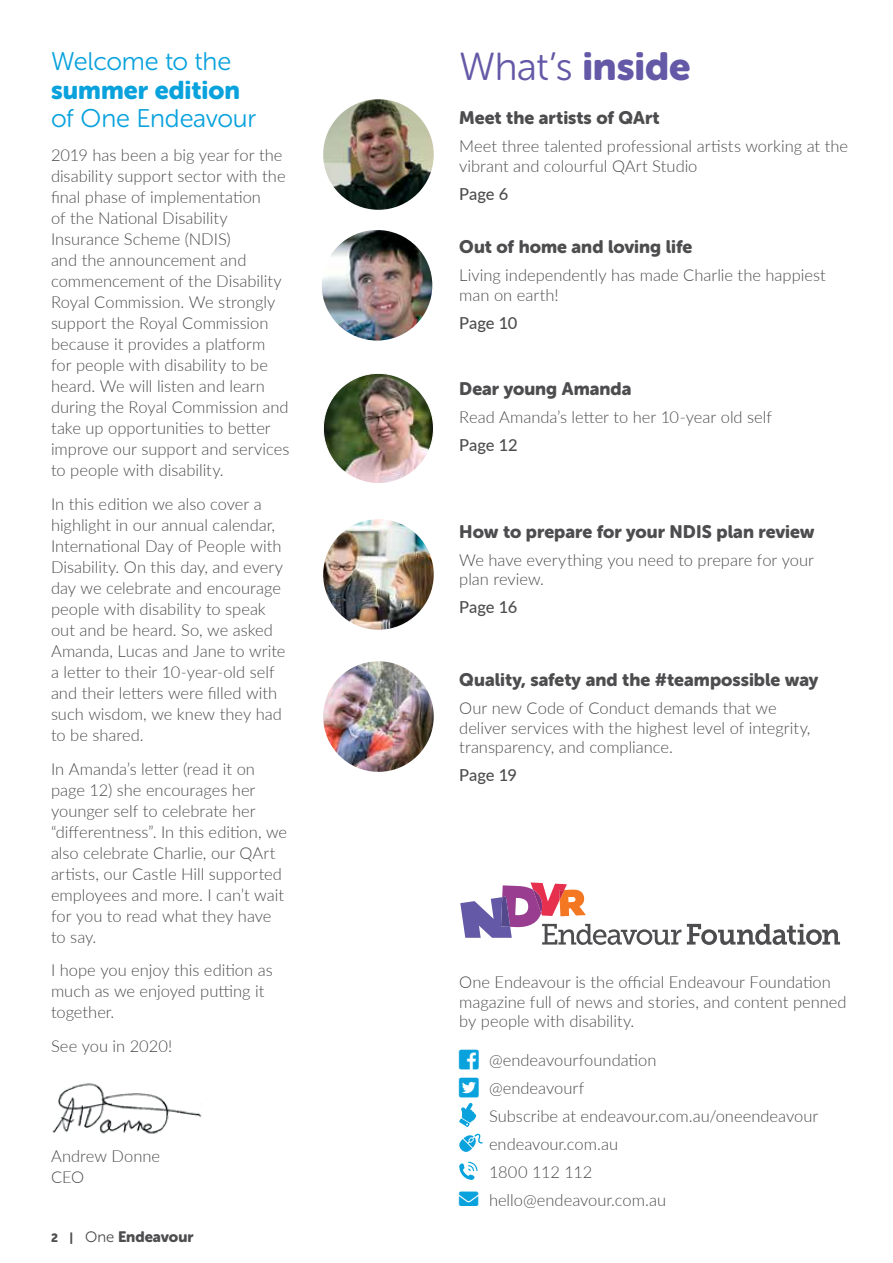
<style>
.page{position:relative;width:893px;height:1263px;background:#fff}
.page>*{position:absolute;margin:0;border:0;box-sizing:border-box;transform-origin:0 0}
.t1{font:39px "Museo Sans Rounded 300";color:#6459a7}
.t2{font:25.5px "Museo Sans Rounded 300";letter-spacing:-.01em;color:#09a2dd}
.t3{font:25.5px "Museo Sans Rounded 900";color:#09a2dd}
.t4{font:18px "Museo Sans Rounded 900";color:#4d4d4f}
.t5{font:300 16.5px/21px "Lato";color:#4d4d4f}
.t6{font:500 16.5px "Lato";color:#4d4d4f}
.t7{font:15px "Museo Sans Rounded 900";color:#4d4d4f}
.s1{font-size:12px}
.s2{font-family:"Museo Sans Rounded 300"}
.s3{font-family:"Museo Sans Rounded 900"}
.s4{color:#09a2dd}
</style>
<div class="page">
<img style="left:322px;top:230px;width:110px;height:111px;border-radius:55px">
<svg style="left:459px;top:1103px;width:17px;height:24px"></svg>
<svg style="left:459px;top:1133px;width:24px;height:19px"></svg>
<svg style="left:459px;top:1162px;width:18px;height:18px"></svg>
<svg style="left:687px;top:924px;width:153px;height:21px"></svg>
<svg style="left:460px;top:882px;width:221px;height:63px"></svg>
<img style="left:52px;top:1083px;width:150px;height:51px">
<img style="left:323px;top:373px;width:110px;height:110px;border-radius:55px">
<img style="left:323px;top:661px;width:111px;height:111px;border-radius:55px">
<img style="left:323px;top:99px;width:111px;height:111px;border-radius:55px">
<img style="left:323px;top:519px;width:111px;height:111px;border-radius:55px">
<h2 class="t2" style="left:51px;top:48px;width:182px">Welcome to the</h2>
<h2 class="t3" style="left:51px;top:75px;width:190px">summer edition</h2>
<h2 class="t2" style="left:51px;top:105px;width:207px">of One Endeavour</h2>
<p class="t5" style="left:51px;top:144px;width:240px">2019 has been a big year for the disability support sector with the final phase of implementation<br>of the National Disability<br>Insurance Scheme (NDIS)<br>and the announcement and commencement of the Disability<br>Royal Commission. We strongly support the Royal Commission because it provides a platform for people with disability to be heard. We will listen and learn during the Royal Commission and take up opportunities to better improve our support and services to people with disability.</p>
<p class="t5" style="left:51px;top:493px;width:236px">In this edition we also cover a highlight in our annual calendar,<br>International Day of People with<br>Disability. On this day, and every day we celebrate and encourage people with disability to speak out and be heard. So, we asked<br>Amanda, Lucas and Jane to write a letter to their 10-year-old self and their letters were filled with such wisdom, we knew they had to be shared.</p>
<p class="t5" style="left:51px;top:758px;width:238px">In Amanda’s letter (read it on page 12) she encourages her younger self to celebrate her “differentness”. In this edition, we also celebrate Charlie, our QArt artists, our Castle Hill supported employees and more. I can’t wait for you to read what they have to say.</p>
<p class="t5" style="left:51px;top:959px;width:223px">I hope you enjoy this edition as much as we enjoyed putting it together.</p>
<p class="t5" style="left:51px;top:1035px;width:123px">See you in 2020!</p>
<p class="t5" style="left:51px;top:1145px;width:111px">Andrew Donne<br>CEO</p>
<p class="t7" style="left:51px;top:1228px;width:144px"><span class="s1">2 |</span> <span class="s2">One</span> Endeavour</p>
<h1 class="t1" style="left:459px;top:46px;width:233px">What’s <span class="s3">inside</span></h1>
<p class="t4" style="left:459px;top:108px;width:202px">Meet the artists of QArt</p>
<p class="t5" style="left:459px;top:136px;width:390px;line-height:19.5px">Meet three talented professional artists working at the vibrant and colourful QArt Studio</p>
<p class="t6" style="left:459px;top:182px;width:51px">Page 6</p>
<p class="t4" style="left:459px;top:237px;width:235px">Out of home and loving life</p>
<p class="t5" style="left:459px;top:265px;width:368px;line-height:19.5px">Living independently has made Charlie the happiest man on earth!</p>
<p class="t6" style="left:459px;top:311px;width:60px">Page 10</p>
<p class="t4" style="left:459px;top:379px;width:174px">Dear young Amanda</p>
<p class="t5" style="left:459px;top:406px;width:314px">Read Amanda’s letter to her 10-year old self</p>
<p class="t6" style="left:459px;top:433px;width:60px">Page 12</p>
<p class="t4" style="left:459px;top:521px;width:357px">How to prepare for your NDIS plan review</p>
<p class="t5" style="left:459px;top:549px;width:356px;line-height:19.5px">We have everything you need to prepare for your plan review.</p>
<p class="t6" style="left:459px;top:595px;width:60px">Page 16</p>
<p class="t4" style="left:459px;top:670px;width:361px">Quality, safety and the #teampossible way</p>
<p class="t5" style="left:459px;top:698px;width:353px;line-height:19.5px">Our new Code of Conduct demands that we deliver services with the highest level of integrity, transparency, and compliance.</p>
<p class="t6" style="left:459px;top:763px;width:59px">Page 19</p>
<p class="t5" style="left:459px;top:972px;width:389px;line-height:19.5px">One Endeavour is the official Endeavour Foundation magazine full of news and stories, and content penned by people with disability.</p>
<p class="t5" style="left:459px;top:1049px;width:199px"><span class="s4">□□▲❑◆</span> @endeavourfoundation</p>
<p class="t5" style="left:489px;top:1074px;width:331px;line-height:28px;text-indent:-30px"><span class="s4">▼▼▼▲❑◆</span> @endeavourf<br>Subscribe at endeavour.com.au/oneendeavour endeavour.com.au<br>1800 112 112</p>
<p class="t5" style="left:459px;top:1189px;width:208px"><span class="s4">■❖●□</span> hello@endeavour.com.au</p>
</div>
